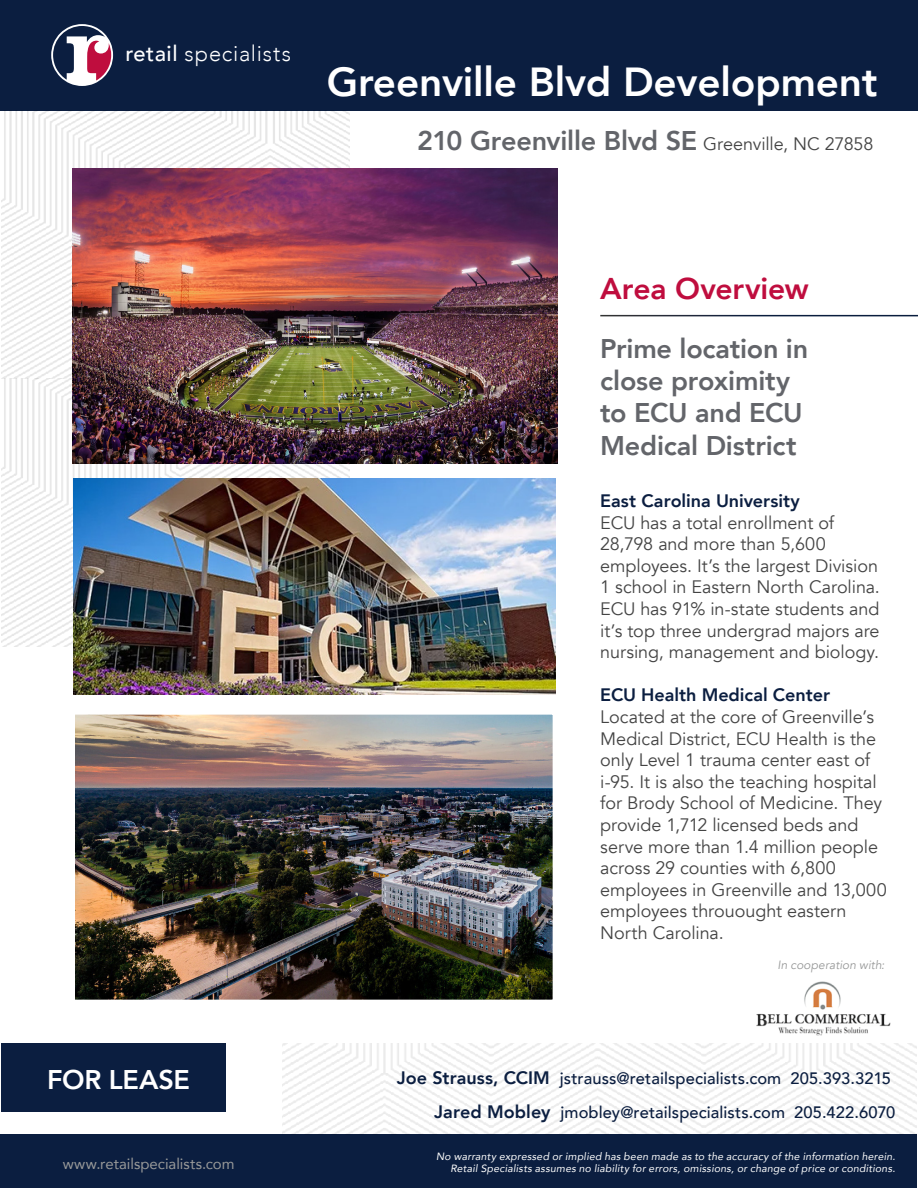
<style>
.page{position:relative;width:918px;height:1188px;background:#fff}
.page>*{position:absolute;margin:0;border:0;box-sizing:border-box;transform-origin:0 0}
.t1{font:800 40.5px "Avenir";letter-spacing:-.005em;color:#fff}
.t2{font:800 30px "Avenir";letter-spacing:-.005em;color:#bf0d3e}
.t3{font:800 27px/32.4px "Avenir";letter-spacing:-.01em;color:#63656a}
.t4{font:800 27px "Avenir";letter-spacing:-.015em;color:#fff}
.t5{font:300 21.75px "Avenir";letter-spacing:.035em;color:#fff}
.t6{font:18px/21.6px "Avenir";letter-spacing:-.005em;color:#444}
.t7{font:800 18px "Avenir";color:#0b1e40}
.t8{font:500 16.5px/34.3px "Avenir";letter-spacing:.005em;color:#0b1e40;text-align:right}
.t9{font:15px "Avenir";color:#989999}
.t10{font:italic 12px "Avenir";letter-spacing:.005em;color:#989999}
.t11{font:italic 10.5px "Avenir";letter-spacing:.02em;color:#fff}
.s1{font-weight:500}
.s2{font-weight:400;font-size:18px;color:#444}
.s3{font-weight:800;font-size:18px}
</style>
<div class="page">
<div style="left:0;top:0;width:918px;height:110px;background:#0b1e40"></div>
<img style="left:2px;top:110px;width:347px;height:536px">
<div style="left:0;top:1134px;width:917px;height:54px;background:#0b1e40"></div>
<svg style="left:51px;top:24px;width:62px;height:62px"></svg>
<img style="left:72px;top:168px;width:485px;height:295px">
<img style="left:73px;top:479px;width:483px;height:216px">
<img style="left:76px;top:716px;width:476px;height:283px">
<div style="left:72px;top:712px;width:484px;height:291px;border:3px solid #fff"></div>
<img style="left:756px;top:981px;width:135px;height:55px">
<div style="left:2px;top:1044px;width:224px;height:68px;background:#0b1e40"></div>
<p class="t5" style="left:125px;top:40px;width:167px"><span class="s1">retail</span> specialists</p>
<h1 class="t1" style="left:327px;top:50px;width:552px">Greenville Blvd Development</h1>
<h3 class="t3" style="left:417px;top:125px;width:458px">210 Greenville Blvd SE <span class="s2">Greenville, NC 27858</span></h3>
<p class="t4" style="left:47px;top:1058px;width:144px">FOR LEASE</p>
<p class="t2" style="left:600px;top:265px;width:210px">Area Overview</p>
<p class="t3" style="left:600px;top:332px;width:209px">Prime location in close proximity to ECU and ECU<br>Medical District</p>
<p class="t7" style="left:600px;top:487px;width:201px">East Carolina University</p>
<p class="t6" style="left:600px;top:512px;width:281px">ECU has a total enrollment of<br>28,798 and more than 5,600 employees. It’s the largest Division<br>1 school in Eastern North Carolina.<br>ECU has 91% in-state students and it’s top three undergrad majors are nursing, management and biology.</p>
<p class="t7" style="left:600px;top:681px;width:231px">ECU Health Medical Center</p>
<p class="t6" style="left:600px;top:706px;width:288px">Located at the core of Greenville’s<br>Medical District, ECU Health is the only Level 1 trauma center east of i-95. It is also the teaching hospital for Brody School of Medicine. They provide 1,712 licensed beds and serve more than 1.4 million people across 29 counties with 6,800 employees in Greenville and 13,000 employees throuought eastern<br>North Carolina.</p>
<p class="t10" style="left:778px;top:957px;width:109px">In cooperation with:</p>
<p class="t8" style="left:397px;top:1060px;width:500px"><span class="s3">Joe Strauss, CCIM</span> jstrauss@retailspecialists.com 205.393.3215<br><span class="s3">Jared Mobley</span> jmobley@retailspecialists.com 205.422.6070</p>
<p class="t11" style="left:436px;top:1150px;width:461px">No warranty expressed or implied has been made as to the accuracy of the information herein.</p>
<p class="t9" style="left:63px;top:1151px;width:173px">www.retailspecialists.com</p>
<p class="t11" style="left:450px;top:1162px;width:446px">Retail Specialists assumes no liability for errors, omissions, or change of price or conditions.</p>
</div>
